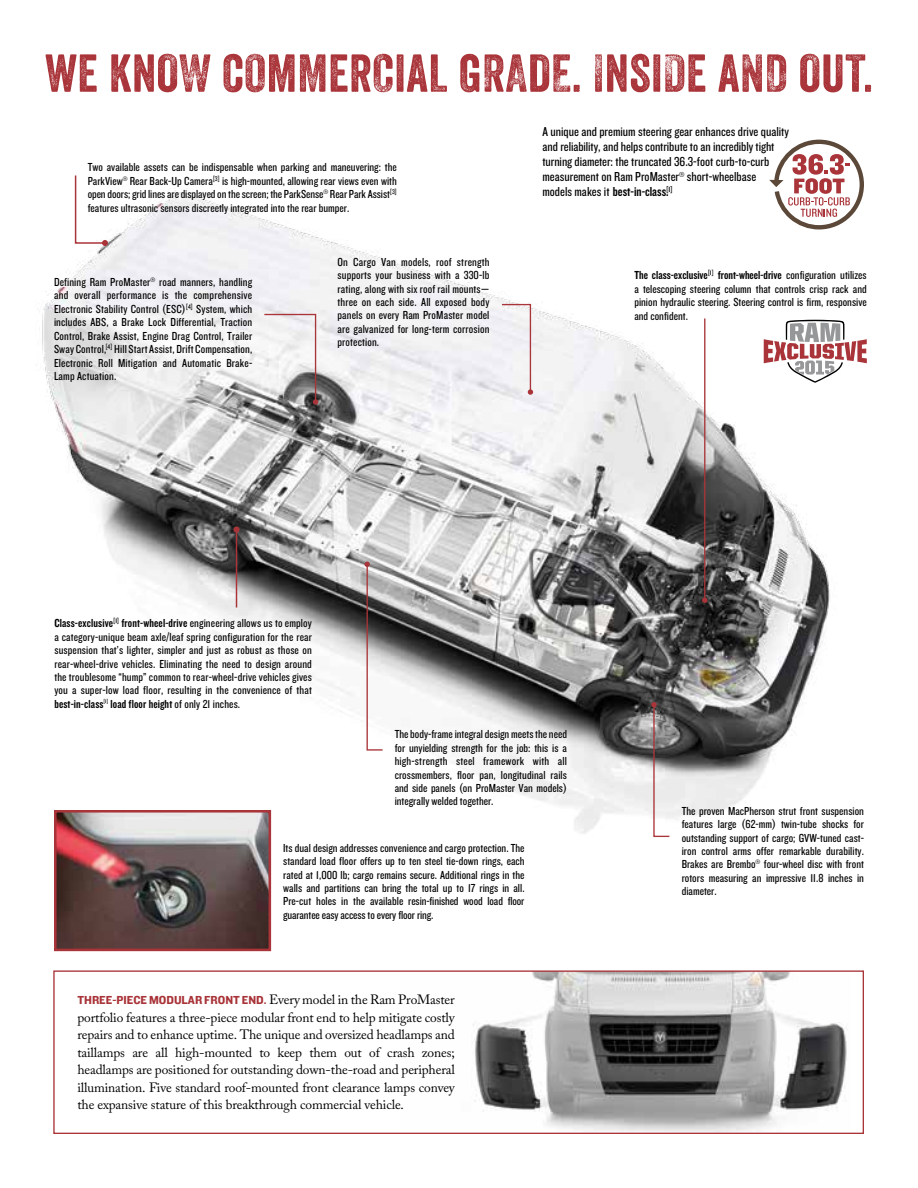
<style>
.page{position:relative;width:918px;height:1188px;background:#fff}
.page>*{position:absolute;margin:0;border:0;box-sizing:border-box;transform-origin:0 0}
.t1{font:51.6px "Veneer";letter-spacing:.01em;color:#a93439}
.t2{font:13.5px/15px "Knockout HTF29 Junior Liteweight";color:#000}
.t3{font:13.5px "Knockout HTF49 Liteweight";color:#000}
.t4{font:13.35px/17.4px "Adobe Caslon Pro";letter-spacing:-.01em;color:#000;text-align:justify}
.t5{font:12.15px/13.4px "Knockout HTF29 Junior Liteweight";color:#000;text-align:justify}
.t6{font:12.15px "Knockout HTF49 Liteweight";letter-spacing:.01em;color:#000}
.t7{font:12.15px "Knockout HTF51 Middleweight";color:#a93439}
.s1{font-family:"Veneer Two"}
.s2{font-family:"Veneer Three"}
.s3{font-family:"Knockout HTF29 Junior Liteweight"}
.s4{font-family:"Adobe Caslon Pro";font-size:13.35px;color:#000}
</style>
<div class="page">
<img style="left:39px;top:190px;width:791px;height:688px">
<svg style="left:365px;top:562px;width:19px;height:189px"></svg>
<svg style="left:501px;top:303px;width:32px;height:92px"></svg>
<svg style="left:263px;top:313px;width:55px;height:92px"></svg>
<img style="left:58px;top:814px;width:209px;height:133px">
<div style="left:54px;top:810px;width:217px;height:141px;border:3px solid #a93439"></div>
<img style="left:473px;top:972px;width:374px;height:160px">
<div style="left:53px;top:970px;width:811px;height:164px;border:1px solid #a93439"></div>
<svg style="left:651px;top:702px;width:20px;height:136px"></svg>
<hr style="left:704px;top:318px;width:1px;height:282px;background:#a93439">
<svg style="left:702px;top:598px;width:5px;height:5px"></svg>
<svg style="left:764px;top:320px;width:103px;height:63px"></svg>
<svg style="left:769px;top:140px;width:95px;height:90px"></svg>
<svg style="left:74px;top:175px;width:34px;height:71px"></svg>
<hr style="left:236px;top:530px;width:1px;height:78px;background:#a93439">
<svg style="left:234px;top:526px;width:6px;height:6px"></svg>
<h1 class="t1" style="left:45px;top:42px;width:829px">WE KNO<span class="s1">W</span> C<span class="s1">O</span>M<span class="s1">M</span>ER<span class="s1">C</span>IAL G<span class="s1">RA</span>D<span class="s1">E</span>. <span class="s2">I</span>NSI<span class="s2">D</span>E A<span class="s1">ND</span> OUT.</h1>
<p class="t5" style="left:88px;top:161px;width:311px">Two available assets can be indispensable when parking and maneuvering: the ParkView<sup>®</sup> Rear Back-Up Camera<sup>[3]</sup> is high-mounted, allowing rear views even with open doors; grid lines are displayed on the screen; the ParkSense<sup>®</sup> Rear Park Assist<sup>[3] </sup>features ultrasonic sensors discreetly integrated into the rear bumper.</p>
<p class="t5" style="left:54px;top:276px;width:200px">Defining Ram ProMaster<sup>®</sup> road manners, handling and overall performance is the comprehensive Electronic Stability Control (ESC)<sup>[4]</sup> System, which includes ABS, a Brake Lock Differential, Traction Control, Brake Assist, Engine Drag Control, Trailer Sway Control,<sup>[4]</sup> Hill Start Assist, Drift Compensation, Electronic Roll Mitigation and Automatic Brake-Lamp Actuation.</p>
<p class="t5" style="left:338px;top:255px;width:154px">On Cargo Van models, roof strength supports your business with a 330-lb rating, along with six roof rail mounts— three on each side. All exposed body panels on every Ram ProMaster model are galvanized for long-term corrosion protection.</p>
<p class="t2" style="left:542px;top:124px;width:248px">A unique and premium steering gear enhances drive quality and reliability, and helps contribute to an incredibly tight turning diameter: the truncated 36.3-foot curb-to-curb measurement on Ram ProMaster<sup>®</sup> short-wheelbase</p>
<p class="t3" style="left:542px;top:185px;width:132px"><span class="s3">models makes it</span> best-in-class.<sup>[1]</sup></p>
<p class="t6" style="left:634px;top:269px;width:234px">The class-exclusive<sup>[1]</sup> front-wheel-drive <span class="s3">configuration utilizes</span></p>
<p class="t5" style="left:634px;top:282px;width:234px">a telescoping steering column that controls crisp rack and pinion hydraulic steering. Steering control is firm, responsive and confident.</p>
<p class="t6" style="left:54px;top:617px;width:259px">Class-exclusive<sup>[1]</sup> front-wheel-drive <span class="s3">engineering allows us to employ</span></p>
<p class="t5" style="left:54px;top:630px;width:259px">a category-unique beam axle/leaf spring configuration for the rear suspension that’s lighter, simpler and just as robust as those on rear-wheel-drive vehicles. Eliminating the need to design around the troublesome “hump” common to rear-wheel-drive vehicles gives you a super-low load floor, resulting in the convenience of that</p>
<p class="t6" style="left:54px;top:698px;width:187px">best-in-class<sup>[1]</sup> load floor height <span class="s3">of only 21 inches.</span></p>
<p class="t5" style="left:395px;top:728px;width:174px">The body-frame integral design meets the need for unyielding strength for the job: this is a high-strength steel framework with all crossmembers, floor pan, longitudinal rails and side panels (on ProMaster Van models) integrally welded together.</p>
<p class="t5" style="left:283px;top:841px;width:243px">Its dual design addresses convenience and cargo protection. The standard load floor offers up to ten steel tie-down rings, each rated at 1,000 lb; cargo remains secure. Additional rings in the walls and partitions can bring the total up to 17 rings in all.<br>Pre-cut holes in the available resin-finished wood load floor guarantee easy access to every floor ring.</p>
<p class="t7" style="left:77px;top:994px;width:379px">THREE-PIECE MODULAR FRONT END. <span class="s4">Every model in the Ram ProMaster</span></p>
<p class="t4" style="left:77px;top:1009px;width:379px">portfolio features a three-piece modular front end to help mitigate costly repairs and to enhance uptime. The unique and oversized headlamps and taillamps are all high-mounted to keep them out of crash zones; headlamps are positioned for outstanding down-the-road and peripheral illumination. Five standard roof-mounted front clearance lamps convey the expansive stature of this breakthrough commercial vehicle.</p>
<p class="t5" style="left:682px;top:804px;width:184px">The proven MacPherson strut front suspension features large (62-mm) twin-tube shocks for outstanding support of cargo; GVW-tuned cast&shy;iron control arms offer remarkable durability.<br>Brakes are Brembo<sup>®</sup> four-wheel disc with front rotors measuring an impressive 11.8 inches in diameter.</p>
</div>
